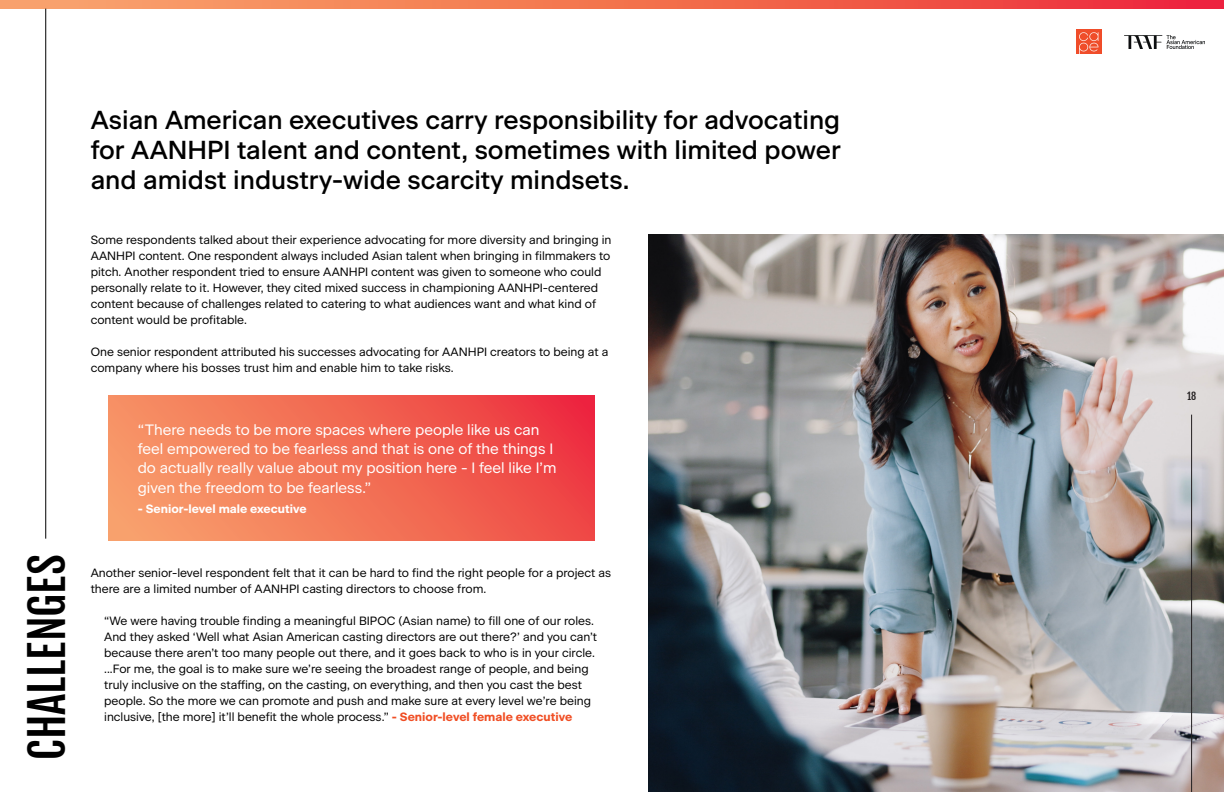
<style>
.page{position:relative;width:1224px;height:792px;background:#fff}
.page>*{position:absolute;margin:0;border:0;box-sizing:border-box;transform-origin:0 0}
.t1{font:45px "Fjalla One";color:#000}
.t2{font:500 26px/30px "Beausite Classic";color:#000;text-align:justify}
.t3{font:15px/19.3px "Beausite Classic Clear";color:#fff}
.t4{font:12px/16px "Beausite Classic Clear";color:#000}
.t5{font:700 12px "Beausite Classic";color:#fff}
.t6{font:10px "Fjalla One";color:#231f20}
.s1{font-family:"Beausite Classic";font-weight:700;color:#f04e24}
</style>
<div class="page">
<img style="left:648px;top:234px;width:576px;height:558px">
<img style="left:1125px;top:35px;width:79px;height:13px">
<img style="left:1077px;top:29px;width:25px;height:25px">
<svg style="left:0;top:0;width:1224px;height:9px;background:#f26d51"></svg>
<hr style="left:1191px;top:415px;width:1px;height:377px;background:#231f20">
<hr style="left:46px;top:9px;width:1px;height:530px;background:#000">
<svg style="left:108px;top:396px;width:487px;height:144px;background:#f26c55"></svg>
<p class="t1" style="left:20px;top:760px;width:207px;rotate:-90deg">CHALLENGES</p>
<p class="t2" style="left:91px;top:103px;width:752px">Asian American executives carry responsibility for advocating for AANHPI talent and content, sometimes with limited power and amidst industry-wide scarcity mindsets.</p>
<p class="t4" style="left:91px;top:231px;width:522px">Some respondents talked about their experience advocating for more diversity and bringing in AANHPI content. One respondent always included Asian talent when bringing in filmmakers to pitch. Another respondent tried to ensure AANHPI content was given to someone who could personally relate to it. However, they cited mixed success in championing AANHPI-centered content because of challenges related to catering to what audiences want and what kind of content would be profitable.</p>
<p class="t4" style="left:91px;top:343px;width:519px">One senior respondent attributed his successes advocating for AANHPI creators to being at a company where his bosses trust him and enable him to take risks.</p>
<p class="t3" style="left:138px;top:419px;width:420px">“There needs to be more spaces where people like us can feel empowered to be fearless and that is one of the things I do actually really value about my position here - I feel like I’m given the freedom to be fearless.”</p>
<p class="t5" style="left:138px;top:500px;width:170px">- Senior-level male executive</p>
<p class="t4" style="left:91px;top:563px;width:522px">Another senior-level respondent felt that it can be hard to find the right people for a project as there are a limited number of AANHPI casting directors to choose from.</p>
<p class="t4" style="left:104px;top:611px;width:495px">“We were having trouble finding a meaningful BIPOC (Asian name) to fill one of our roles.<br>And they asked ‘Well what Asian American casting directors are out there?’ and you can’t because there aren’t too many people out there, and it goes back to who is in your circle. ...For me, the goal is to make sure we’re seeing the broadest range of people, and being truly inclusive on the staffing, on the casting, on everything, and then you cast the best people. So the more we can promote and push and make sure at every level we’re being inclusive, [the more] it’ll benefit the whole process.” <span class="s1">- Senior-level female executive</span></p>
<p class="t6" style="left:1187px;top:390px;width:11px">18</p>
</div>
